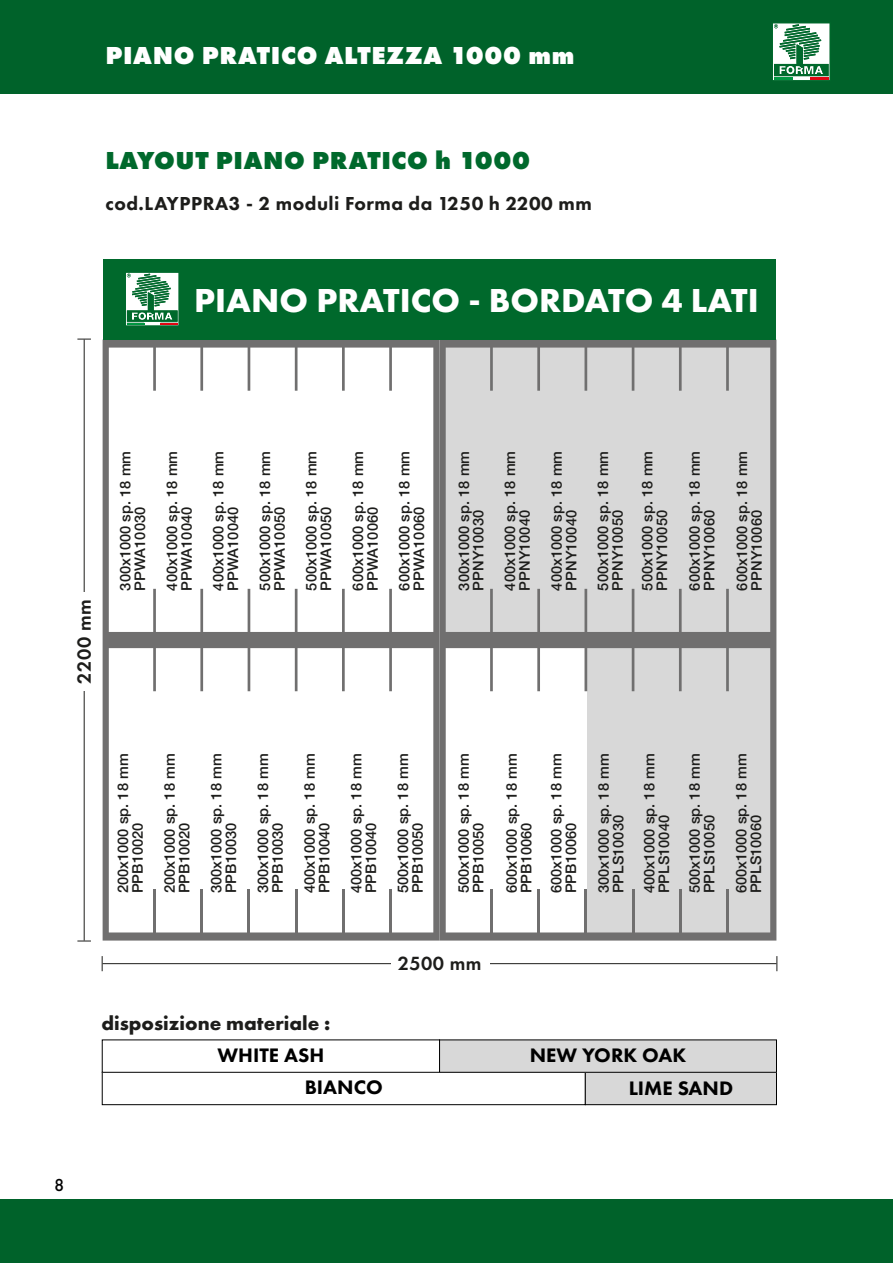
<style>
.page{position:relative;width:893px;height:1263px;background:#fff}
.page>*{position:absolute;margin:0;border:0;box-sizing:border-box;transform-origin:0 0}
.t1{font:700 34.5px "Futura PT";color:#fff}
.t2{font:800 25.5px "Futura PT";letter-spacing:.025em;color:#fff}
.t3{font:800 25.5px "Futura PT";letter-spacing:.025em;color:#00692c}
.t4{font:800 20.25px "Futura PT";color:#000}
.t5{font:700 20.25px "Futura PT";color:#1d1d1b}
.t6{font:600 19.8px "Futura PT";letter-spacing:.025em;color:#1d1d1b}
.t7{font:800 19.5px "Futura PT";letter-spacing:.025em;color:#1d1d1b}
.t8{font:500 18px "Futura PT";color:#000}
.t9{font:500 14.7px/14.7px "Helvetica Neue LT Std";color:#1d1d1b}
</style>
<div class="page">
<div style="left:0;top:1200px;width:893px;height:63px;background:#00622a"></div>
<svg style="left:103px;top:340px;width:336px;height:600px"></svg>
<hr style="left:153px;top:889px;width:3px;height:43px;background:#706f6f">
<hr style="left:200px;top:889px;width:3px;height:43px;background:#706f6f">
<hr style="left:248px;top:889px;width:2px;height:43px;background:#706f6f">
<hr style="left:295px;top:889px;width:2px;height:43px;background:#706f6f">
<hr style="left:342px;top:889px;width:3px;height:43px;background:#706f6f">
<hr style="left:389px;top:889px;width:3px;height:43px;background:#706f6f">
<svg style="left:439px;top:340px;width:337px;height:600px;fill:#d8d8d8"></svg>
<hr style="left:490px;top:889px;width:3px;height:43px;background:#706f6f">
<hr style="left:537px;top:889px;width:3px;height:43px;background:#706f6f">
<hr style="left:584px;top:889px;width:3px;height:43px;background:#706f6f">
<hr style="left:632px;top:889px;width:2px;height:43px;background:#706f6f">
<hr style="left:679px;top:889px;width:3px;height:43px;background:#706f6f">
<hr style="left:726px;top:889px;width:3px;height:43px;background:#706f6f">
<div style="left:103px;top:259px;width:336px;height:81px;background:#00692c"></div>
<div style="left:439px;top:259px;width:337px;height:81px;background:#00692c"></div>
<svg style="left:126px;top:272px;width:53px;height:54px"></svg>
<div style="left:102px;top:1072px;width:483px;height:33px;border:1px solid #000"></div>
<div style="left:585px;top:1072px;width:191px;height:33px;background:#d8d8d8"></div>
<div style="left:585px;top:1072px;width:191px;height:33px;border:1px solid #000"></div>
<div style="left:439px;top:1040px;width:337px;height:32px;background:#d8d8d8"></div>
<hr style="left:84px;top:339px;width:1px;height:601px;background:#1d1d1b">
<svg style="left:77px;top:339px;width:14px;height:1px"></svg>
<svg style="left:77px;top:940px;width:14px;height:1px"></svg>
<hr style="left:103px;top:963px;width:673px;height:1px;background:#1d1d1b">
<svg style="left:102px;top:956px;width:1px;height:15px"></svg>
<svg style="left:776px;top:956px;width:1px;height:15px"></svg>
<div style="left:392px;top:956px;width:98px;height:15px;background:#fff"></div>
<div style="left:76px;top:593px;width:16px;height:98px;background:#fff"></div>
<div style="left:0;top:0;width:893px;height:93px;background:#00622a"></div>
<svg style="left:773px;top:23px;width:57px;height:58px"></svg>
<p class="t2" style="left:105px;top:39px;width:471px">PIANO PRATICO ALTEZZA 1000 mm</p>
<p class="t3" style="left:105px;top:144px;width:426px">LAYOUT PIANO PRATICO h 1000</p>
<p class="t7" style="left:105px;top:191px;width:488px">cod.LAYPPRA3 - 2 moduli Forma da 1250 h 2200 mm</p>
<p class="t1" style="left:194px;top:278px;width:566px">PIANO PRATICO - BORDATO 4 LATI</p>
<p class="t6" style="left:72px;top:683px;width:85px;rotate:-90deg">2200 mm</p>
<p class="t9" style="left:118px;top:591px;width:141px;rotate:-90deg">300x1000 sp. 18 mm<br>PPWA10030</p>
<p class="t9" style="left:164px;top:591px;width:141px;rotate:-90deg">400x1000 sp. 18 mm<br>PPWA10040</p>
<p class="t9" style="left:211px;top:591px;width:141px;rotate:-90deg">400x1000 sp. 18 mm<br>PPWA10040</p>
<p class="t9" style="left:257px;top:591px;width:141px;rotate:-90deg">500x1000 sp. 18 mm<br>PPWA10050</p>
<p class="t9" style="left:304px;top:591px;width:141px;rotate:-90deg">500x1000 sp. 18 mm<br>PPWA10050</p>
<p class="t9" style="left:350px;top:591px;width:141px;rotate:-90deg">600x1000 sp. 18 mm<br>PPWA10060</p>
<p class="t9" style="left:397px;top:591px;width:141px;rotate:-90deg">600x1000 sp. 18 mm<br>PPWA10060</p>
<p class="t9" style="left:456px;top:591px;width:141px;rotate:-90deg">300x1000 sp. 18 mm<br>PPNY10030</p>
<p class="t9" style="left:503px;top:591px;width:141px;rotate:-90deg">400x1000 sp. 18 mm<br>PPNY10040</p>
<p class="t9" style="left:549px;top:591px;width:141px;rotate:-90deg">400x1000 sp. 18 mm<br>PPNY10040</p>
<p class="t9" style="left:595px;top:591px;width:141px;rotate:-90deg">500x1000 sp. 18 mm<br>PPNY10050</p>
<p class="t9" style="left:640px;top:591px;width:141px;rotate:-90deg">500x1000 sp. 18 mm<br>PPNY10050</p>
<p class="t9" style="left:687px;top:591px;width:141px;rotate:-90deg">600x1000 sp. 18 mm<br>PPNY10060</p>
<p class="t9" style="left:734px;top:591px;width:141px;rotate:-90deg">600x1000 sp. 18 mm<br>PPNY10060</p>
<p class="t9" style="left:116px;top:893px;width:141px;rotate:-90deg">200x1000 sp. 18 mm<br>PPB10020</p>
<p class="t9" style="left:162px;top:893px;width:141px;rotate:-90deg">200x1000 sp. 18 mm<br>PPB10020</p>
<p class="t9" style="left:209px;top:893px;width:141px;rotate:-90deg">300x1000 sp. 18 mm<br>PPB10030</p>
<p class="t9" style="left:255px;top:893px;width:141px;rotate:-90deg">300x1000 sp. 18 mm<br>PPB10030</p>
<p class="t9" style="left:302px;top:893px;width:141px;rotate:-90deg">400x1000 sp. 18 mm<br>PPB10040</p>
<p class="t9" style="left:349px;top:893px;width:141px;rotate:-90deg">400x1000 sp. 18 mm<br>PPB10040</p>
<p class="t9" style="left:395px;top:893px;width:141px;rotate:-90deg">500x1000 sp. 18 mm<br>PPB10050</p>
<p class="t9" style="left:456px;top:893px;width:141px;rotate:-90deg">500x1000 sp. 18 mm<br>PPB10050</p>
<p class="t9" style="left:504px;top:893px;width:141px;rotate:-90deg">600x1000 sp. 18 mm<br>PPB10060</p>
<p class="t9" style="left:549px;top:893px;width:141px;rotate:-90deg">600x1000 sp. 18 mm<br>PPB10060</p>
<p class="t9" style="left:596px;top:893px;width:141px;rotate:-90deg">300x1000 sp. 18 mm<br>PPLS10030</p>
<p class="t9" style="left:642px;top:893px;width:141px;rotate:-90deg">400x1000 sp. 18 mm<br>PPLS10040</p>
<p class="t9" style="left:687px;top:893px;width:141px;rotate:-90deg">500x1000 sp. 18 mm<br>PPLS10050</p>
<p class="t9" style="left:734px;top:893px;width:141px;rotate:-90deg">600x1000 sp. 18 mm<br>PPLS10060</p>
<p class="t5" style="left:101px;top:1010px;width:230px">disposizione materiale :</p>
<p class="t6" style="left:398px;top:951px;width:85px">2500 mm</p>
<p class="t4" style="left:218px;top:1042px;width:108px">WHITE ASH</p>
<p class="t4" style="left:530px;top:1043px;width:158px">NEW YORK OAK</p>
<p class="t4" style="left:305px;top:1075px;width:80px">BIANCO</p>
<p class="t4" style="left:629px;top:1075px;width:106px">LIME SAND</p>
<p class="t8" style="left:54px;top:1174px;width:12px">8</p>
</div>
